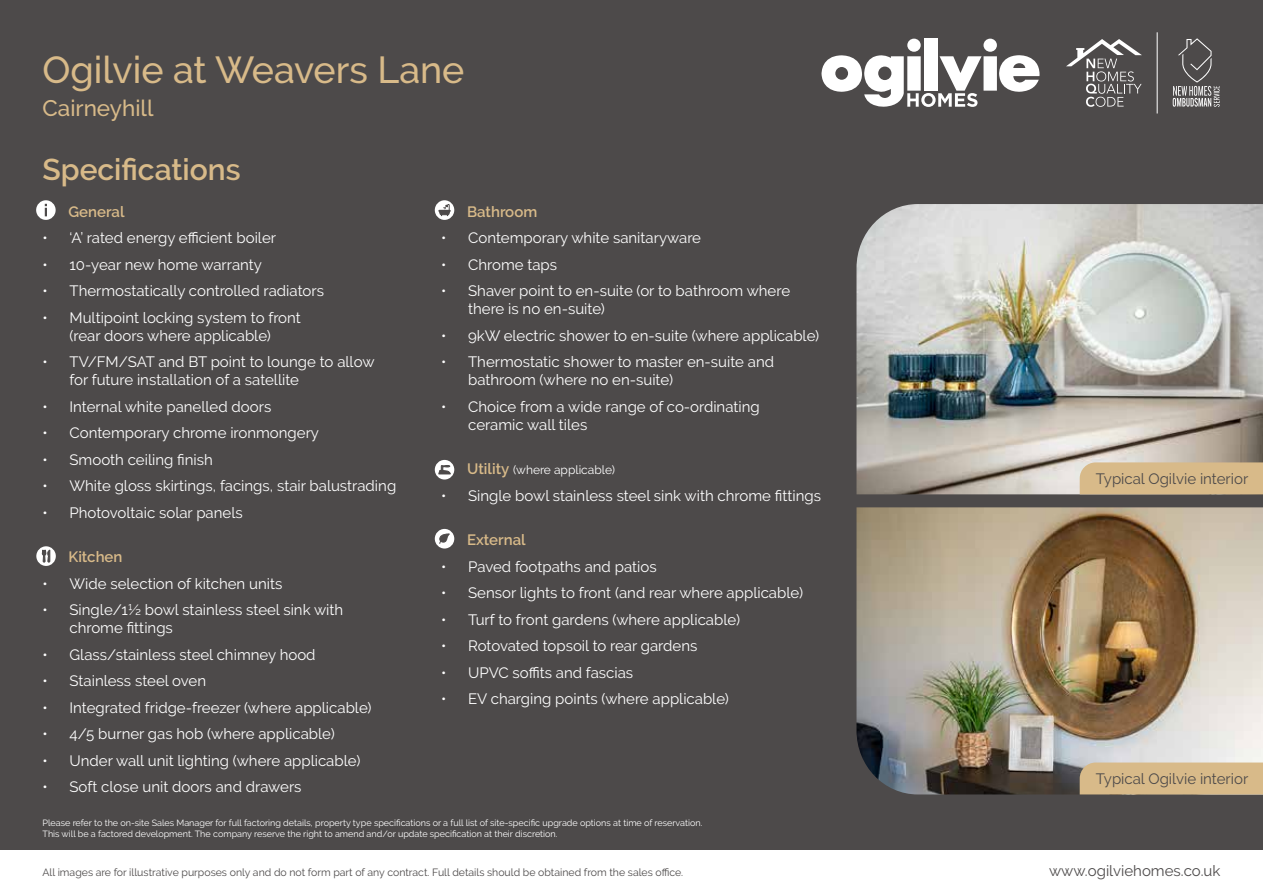
<style>
.page{position:relative;width:1263px;height:893px;background:#fff}
.page>*{position:absolute;margin:0;border:0;box-sizing:border-box;transform-origin:0 0}
.t1{font:500 37.5px "Raleway";color:#d8ba89}
.t2{font:600 30px "Raleway";color:#d8ba89}
.t3{font:500 22.5px "Raleway";color:#d8ba89}
.t4{font:15px/18px "Raleway";color:#fff}
.t5{font:15px "Raleway";color:#4d4a4a}
.t6{font:600 15px "Raleway";color:#d8ba89}
.t7{font:12px "Raleway";color:#fff}
.t8{font:10.5px "Raleway";color:#4d4a4a}
.t9{font:9px/10.8px "Raleway";color:#fff}
.s1{font-weight:600;font-size:15px;color:#d8ba89}
</style>
<div class="page">
<div style="left:0;top:0;width:1263px;height:850px;background:#4d4a4a"></div>
<img style="left:856px;top:507px;width:407px;height:287px">
<img style="left:856px;top:204px;width:407px;height:290px">
<svg style="left:36px;top:546px;width:20px;height:20px"></svg>
<svg style="left:42px;top:546px;width:9px;height:20px"></svg>
<div style="left:36px;top:200px;width:20px;height:20px;background:#fff;border-radius:50%"></div>
<svg style="left:45px;top:204px;width:2px;height:12px"></svg>
<div style="left:435px;top:460px;width:19px;height:19px;background:#fff;border-radius:50%"></div>
<svg style="left:438px;top:465px;width:13px;height:10px"></svg>
<div style="left:435px;top:200px;width:19px;height:20px;background:#fff;border-radius:50%"></div>
<svg style="left:438px;top:204px;width:13px;height:13px"></svg>
<div style="left:435px;top:529px;width:19px;height:19px;background:#fff;border-radius:50%"></div>
<svg style="left:439px;top:533px;width:11px;height:11px"></svg>
<div style="left:1080px;top:462px;width:183px;height:32px;background:#d8ba89"></div>
<div style="left:1080px;top:762px;width:183px;height:32px;background:#d8ba89"></div>
<svg style="left:821px;top:39px;width:218px;height:68px"></svg>
<svg style="left:1173px;top:38px;width:47px;height:69px"></svg>
<svg style="left:1066px;top:39px;width:76px;height:68px"></svg>
<hr style="left:1157px;top:32px;width:1px;height:81px;background:#fff">
<h1 class="t1" style="left:43px;top:48px;width:423px">Ogilvie at Weavers Lane</h1>
<h3 class="t3" style="left:43px;top:95px;width:112px">Cairneyhill</h3>
<h2 class="t2" style="left:43px;top:152px;width:200px">Specifications</h2>
<p class="t6" style="left:68px;top:203px;width:58px">General</p>
<p class="t4" style="left:43px;top:229px;width:235px">• ‘A’ rated energy efficient boiler</p>
<p class="t4" style="left:43px;top:255px;width:221px">• 10-year new home warranty</p>
<p class="t4" style="left:43px;top:282px;width:283px">• Thermostatically controlled radiators</p>
<p class="t4" style="left:43px;top:308px;width:260px;text-align:center">• Multipoint locking system to front (rear doors where applicable)</p>
<p class="t4" style="left:70px;top:353px;width:307px;text-indent:-27px">• TV/FM/SAT and BT point to lounge to allow for future installation of a satellite</p>
<p class="t4" style="left:43px;top:397px;width:230px">• Internal white panelled doors</p>
<p class="t4" style="left:43px;top:424px;width:278px">• Contemporary chrome ironmongery</p>
<p class="t4" style="left:43px;top:450px;width:172px">• Smooth ceiling finish</p>
<p class="t4" style="left:43px;top:477px;width:355px">• White gloss skirtings, facings, stair balustrading</p>
<p class="t4" style="left:43px;top:503px;width:202px">• Photovoltaic solar panels</p>
<p class="t6" style="left:68px;top:548px;width:56px">Kitchen</p>
<p class="t4" style="left:43px;top:574px;width:241px">• Wide selection of kitchen units</p>
<p class="t4" style="left:70px;top:601px;width:275px;text-indent:-27px">• Single/1½ bowl stainless steel sink with chrome fittings</p>
<p class="t4" style="left:43px;top:645px;width:275px">• Glass/stainless steel chimney hood</p>
<p class="t4" style="left:43px;top:672px;width:165px">• Stainless steel oven</p>
<p class="t4" style="left:43px;top:698px;width:331px">• Integrated fridge-freezer (where applicable)</p>
<p class="t4" style="left:43px;top:725px;width:294px">• 4/5 burner gas hob (where applicable)</p>
<p class="t4" style="left:43px;top:751px;width:319px">• Under wall unit lighting (where applicable)</p>
<p class="t4" style="left:43px;top:778px;width:261px">• Soft close unit doors and drawers</p>
<p class="t6" style="left:467px;top:203px;width:72px">Bathroom</p>
<p class="t4" style="left:441px;top:229px;width:261px">• Contemporary white sanitaryware</p>
<p class="t4" style="left:441px;top:255px;width:118px">• Chrome taps</p>
<p class="t4" style="left:468px;top:282px;width:323px;text-indent:-27px">• Shaver point to en-suite (or to bathroom where there is no en-suite)</p>
<p class="t4" style="left:441px;top:326px;width:380px">• 9kW electric shower to en-suite (where applicable)</p>
<p class="t4" style="left:468px;top:353px;width:307px;text-indent:-27px">• Thermostatic shower to master en-suite and bathroom (where no en-suite)</p>
<p class="t4" style="left:468px;top:397px;width:293px;text-indent:-27px">• Choice from a wide range of co-ordinating ceramic wall tiles</p>
<p class="t7" style="left:467px;top:463px;width:150px"><span class="s1">Utility</span> (where applicable)</p>
<p class="t4" style="left:441px;top:486px;width:381px">• Single bowl stainless steel sink with chrome fittings</p>
<p class="t6" style="left:467px;top:531px;width:60px">External</p>
<p class="t4" style="left:441px;top:557px;width:217px">• Paved footpaths and patios</p>
<p class="t4" style="left:441px;top:584px;width:363px">• Sensor lights to front (and rear where applicable)</p>
<p class="t4" style="left:441px;top:610px;width:300px">• Turf to front gardens (where applicable)</p>
<p class="t4" style="left:441px;top:637px;width:258px">• Rotovated topsoil to rear gardens</p>
<p class="t4" style="left:441px;top:663px;width:194px">• UPVC soffits and fascias</p>
<p class="t4" style="left:441px;top:690px;width:289px">• EV charging points (where applicable)</p>
<p class="t9" style="left:43px;top:817px;width:661px">Please refer to the on-site Sales Manager for full factoring details, property type specifications or a full list of site-specific upgrade options at time of reservation.<br>This will be a factored development. The company reserve the right to amend and/or update specification at their discretion.</p>
<p class="t5" style="left:1096px;top:470px;width:154px">Typical Ogilvie interior</p>
<p class="t5" style="left:1096px;top:770px;width:154px">Typical Ogilvie interior</p>
<p class="t8" style="left:43px;top:866px;width:642px">All images are for illustrative purposes only and do not form part of any contract. Full details should be obtained from the sales office.</p>
<p class="t5" style="left:1049px;top:862px;width:173px">www.ogilviehomes.co.uk</p>
</div>
